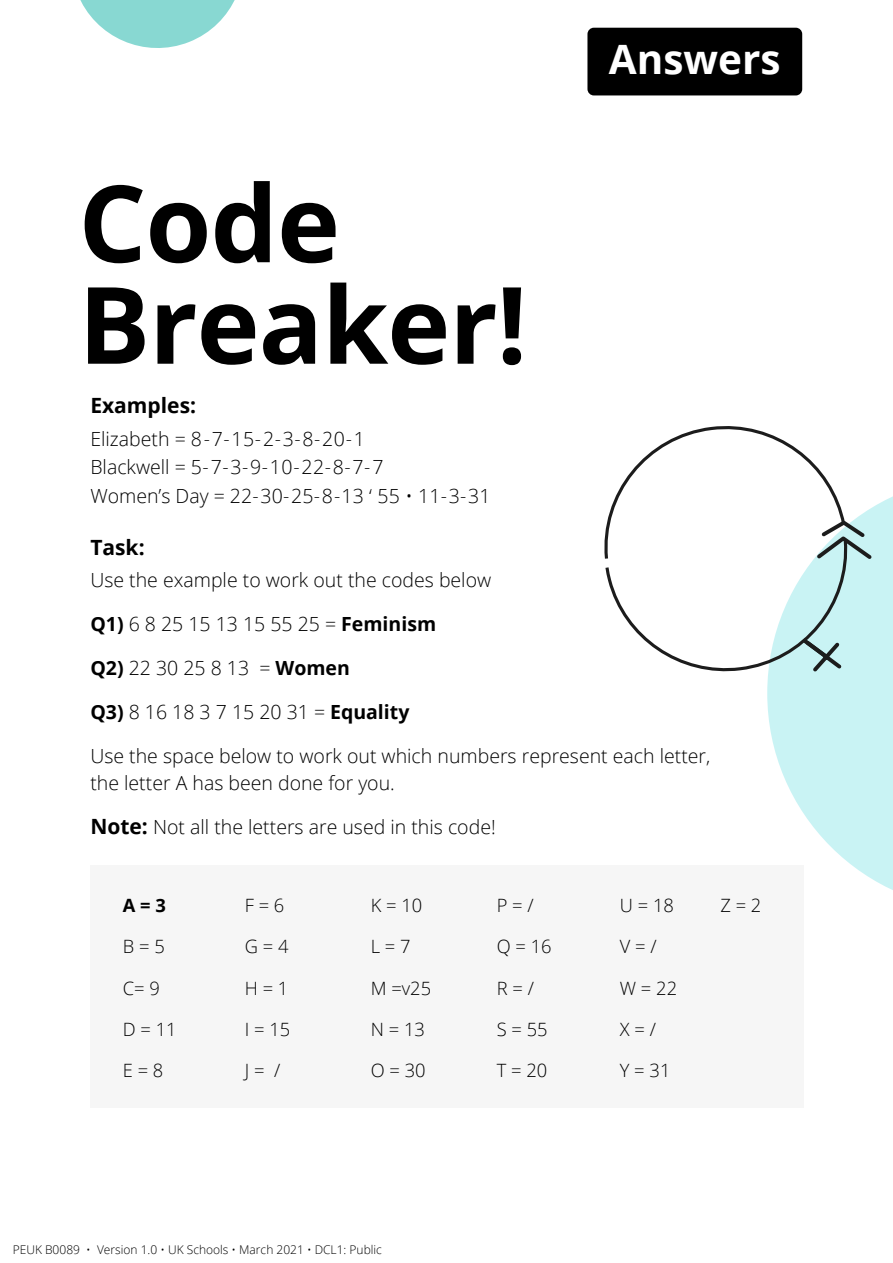
<style>
.page{position:relative;width:893px;height:1263px;background:#fff}
.page>*{position:absolute;margin:0;border:0;box-sizing:border-box;transform-origin:0 0}
.t1{font:700 106.8px/101.4px "Open Sans";letter-spacing:-.01em;color:#000}
.t2{font:700 40.5px "Open Sans";color:#fff}
.t3{font:700 21px "Open Sans";color:#000}
.t4{font:300 19.5px/28.5px "Open Sans";color:#000}
.t5{font:300 18.3px "Open Sans";color:#000}
.t6{font:700 18.3px "Open Sans";color:#000}
.t7{font:300 12px "Open Sans";color:#000}
.s1{font-weight:700}
.s2{font-weight:700;font-size:21px}
</style>
<div class="page">
<svg style="left:767px;top:496px;width:126px;height:394px;fill:#c9f3f4"></svg>
<div style="left:90px;top:865px;width:714px;height:243px;background:#f6f6f6"></div>
<svg style="left:80px;top:0;width:155px;height:48px"></svg>
<svg style="left:604px;top:426px;width:246px;height:254px"></svg>
<svg style="left:798px;top:518px;width:77px;height:157px;background:#bfe0e1"></svg>
<div style="left:587px;top:28px;width:215px;height:67px;background:#000;border-radius:6px"></div>
<p class="t1" style="left:78px;top:170px;width:450px">Code<br>Breaker!</p>
<p class="t2" style="left:609px;top:31px;width:173px">Answers</p>
<p class="t3" style="left:90px;top:391px;width:107px">Examples:</p>
<p class="t4" style="left:90px;top:424px;width:295px">Elizabeth = 8-7-15-2-3-8-20-1<br>Blackwell = 5-7-3-9-10-22-8-7-7</p>
<p class="t4" style="left:90px;top:481px;width:402px">Women’s Day = 22-30-25-8-13 ‘ 55 • 11-3-31</p>
<p class="t3" style="left:90px;top:533px;width:56px">Task:</p>
<p class="t4" style="left:90px;top:565px;width:402px">Use the example to work out the codes below</p>
<p class="t4" style="left:90px;top:609px;width:347px"><span class="s1">Q1)</span> 6 8 25 15 13 15 55 25 = <span class="s1">Feminism</span></p>
<p class="t4" style="left:90px;top:653px;width:261px"><span class="s1">Q2)</span> 22 30 25 8 13 = <span class="s1">Women</span></p>
<p class="t4" style="left:90px;top:697px;width:321px"><span class="s1">Q3)</span> 8 16 18 3 7 15 20 31 = <span class="s1">Equality</span></p>
<p class="t4" style="left:90px;top:742px;width:622px;line-height:27px">Use the space below to work out which numbers represent each letter, the letter A has been done for you.</p>
<p class="t4" style="left:90px;top:812px;width:407px"><span class="s2">Note:</span> Not all the letters are used in this code!</p>
<p class="t6" style="left:123px;top:892px;width:45px">A = 3</p>
<p class="t5" style="left:123px;top:934px;width:43px">B = 5</p>
<p class="t5" style="left:123px;top:975px;width:39px">C= 9</p>
<p class="t5" style="left:123px;top:1017px;width:55px">D = 11</p>
<p class="t5" style="left:123px;top:1058px;width:42px">E = 8</p>
<p class="t5" style="left:245px;top:893px;width:41px">F = 6</p>
<p class="t5" style="left:245px;top:934px;width:45px">G = 4</p>
<p class="t5" style="left:245px;top:975px;width:45px">H = 1</p>
<p class="t5" style="left:245px;top:1017px;width:47px">I = 15</p>
<p class="t5" style="left:245px;top:1058px;width:37px">J = /</p>
<p class="t5" style="left:371px;top:893px;width:53px">K = 10</p>
<p class="t5" style="left:371px;top:934px;width:41px">L = 7</p>
<p class="t5" style="left:371px;top:975px;width:62px">M =v25</p>
<p class="t5" style="left:371px;top:1017px;width:56px">N = 13</p>
<p class="t5" style="left:371px;top:1058px;width:56px">O = 30</p>
<p class="t5" style="left:497px;top:893px;width:38px">P = /</p>
<p class="t5" style="left:497px;top:934px;width:56px">Q = 16</p>
<p class="t5" style="left:497px;top:975px;width:39px">R = /</p>
<p class="t5" style="left:497px;top:1017px;width:52px">S = 55</p>
<p class="t5" style="left:497px;top:1058px;width:52px">T = 20</p>
<p class="t5" style="left:620px;top:893px;width:56px">U = 18</p>
<p class="t5" style="left:620px;top:934px;width:38px">V = /</p>
<p class="t5" style="left:620px;top:975px;width:59px">W = 22</p>
<p class="t5" style="left:620px;top:1017px;width:38px">X = /</p>
<p class="t5" style="left:620px;top:1058px;width:52px">Y = 31</p>
<p class="t5" style="left:720px;top:893px;width:43px">Z = 2</p>
<p class="t7" style="left:13px;top:1242px;width:371px">PEUK B0089 • Version 1.0 • UK Schools • March 2021 • DCL1: Public</p>
</div>
